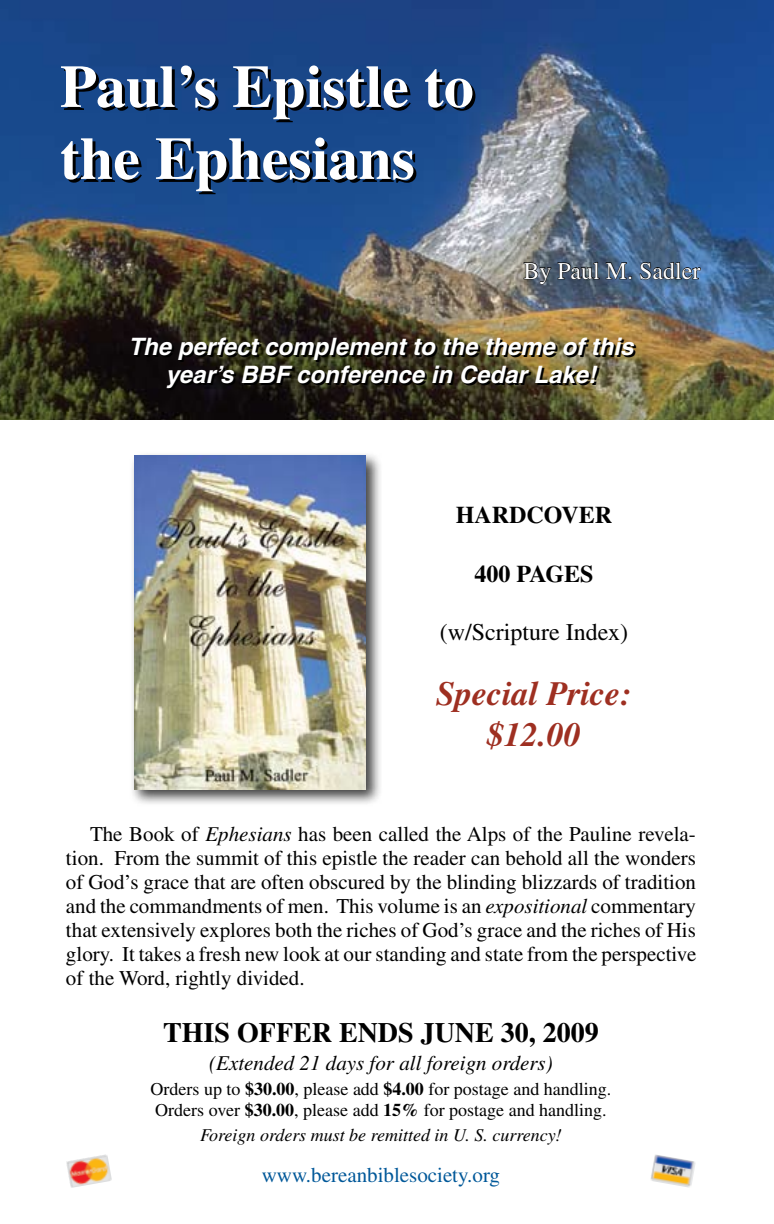
<style>
.page{position:relative;width:774px;height:1224px;background:#fff}
.page>*{position:absolute;margin:0;border:0;box-sizing:border-box;transform-origin:0 0}
.t1{font:700 60px/72px "Times";color:#fff}
.t2{font:italic 700 34px/40.8px "Times";color:#9e2f21;text-align:center}
.t3{font:700 28px "Times";color:#000}
.t4{font:italic 700 24px/28.8px "Helvetica";color:#fff;text-align:center}
.t5{font:24px "Times";color:#000}
.t6{font:700 24px "Times";color:#000}
.t7{font:24px "Times";color:#fff}
.t8{font:21px/24px "Times";color:#000;text-align:justify}
.t9{font:italic 21px "Times";color:#000}
.t10{font:21px "Times";color:#005899}
.t11{font:18px/21px "Times";color:#000}
.t12{font:italic 18px "Times";color:#000}
.s1{font-style:italic}
.s2{font-weight:700}
</style>
<div class="page">
<img style="left:0;top:0;width:774px;height:420px">
<img style="left:650px;top:1154px;width:46px;height:34px">
<img style="left:66px;top:1154px;width:46px;height:34px">
<svg style="left:523px;top:260px;width:109px;height:25px"></svg>
<svg style="left:639px;top:261px;width:63px;height:19px"></svg>
<div style="left:129px;top:451px;width:254px;height:356px;background:#000;opacity:.75"></div>
<img style="left:134px;top:456px;width:232px;height:334px">
<h1 class="t1" style="left:60px;top:49px;width:415px">Paul’s Epistle to the Ephesians</h1>
<p class="t7" style="left:524px;top:257px;width:178px">By Paul M. Sadler</p>
<p class="t4" style="left:128px;top:331px;width:507px">The perfect complement to the theme of this year’s BBF conference in Cedar Lake!</p>
<p class="t6" style="left:456px;top:500px;width:158px">HARDCOVER</p>
<p class="t6" style="left:475px;top:559px;width:120px">400 PAGES</p>
<p class="t5" style="left:440px;top:619px;width:190px">(w/Scripture Index)</p>
<h2 class="t2" style="left:436px;top:673px;width:197px">Special Price: $12.00</h2>
<p class="t8" style="left:66px;top:822px;width:632px;text-indent:24px">The Book of <span class="s1">Ephesians</span> has been called the Alps of the Pauline revela&shy;tion. From the summit of this epistle the reader can behold all the wonders of God’s grace that are often obscured by the blinding blizzards of tradition and the commandments of men. This volume is an <span class="s1">expositional</span> commentary that extensively explores both the riches of God’s grace and the riches of His glory. It takes a fresh new look at our standing and state from the perspective of the Word, rightly divided.</p>
<h3 class="t3" style="left:163px;top:1016px;width:437px">THIS OFFER ENDS JUNE 30, 2009</h3>
<p class="t9" style="left:209px;top:1051px;width:345px">(Extended 21 days for all foreign orders)</p>
<p class="t11" style="left:151px;top:1078px;width:462px">Orders up to <span class="s2">$30.00</span>, please add <span class="s2">$4.00</span> for postage and handling.<br>Orders over <span class="s2">$30.00</span>, please add <span class="s2">15%</span> for postage and handling.</p>
<p class="t12" style="left:200px;top:1125px;width:363px">Foreign orders must be remitted in U. S. currency!</p>
<p class="t10" style="left:262px;top:1163px;width:240px">www.bereanbiblesociety.org</p>
</div>
